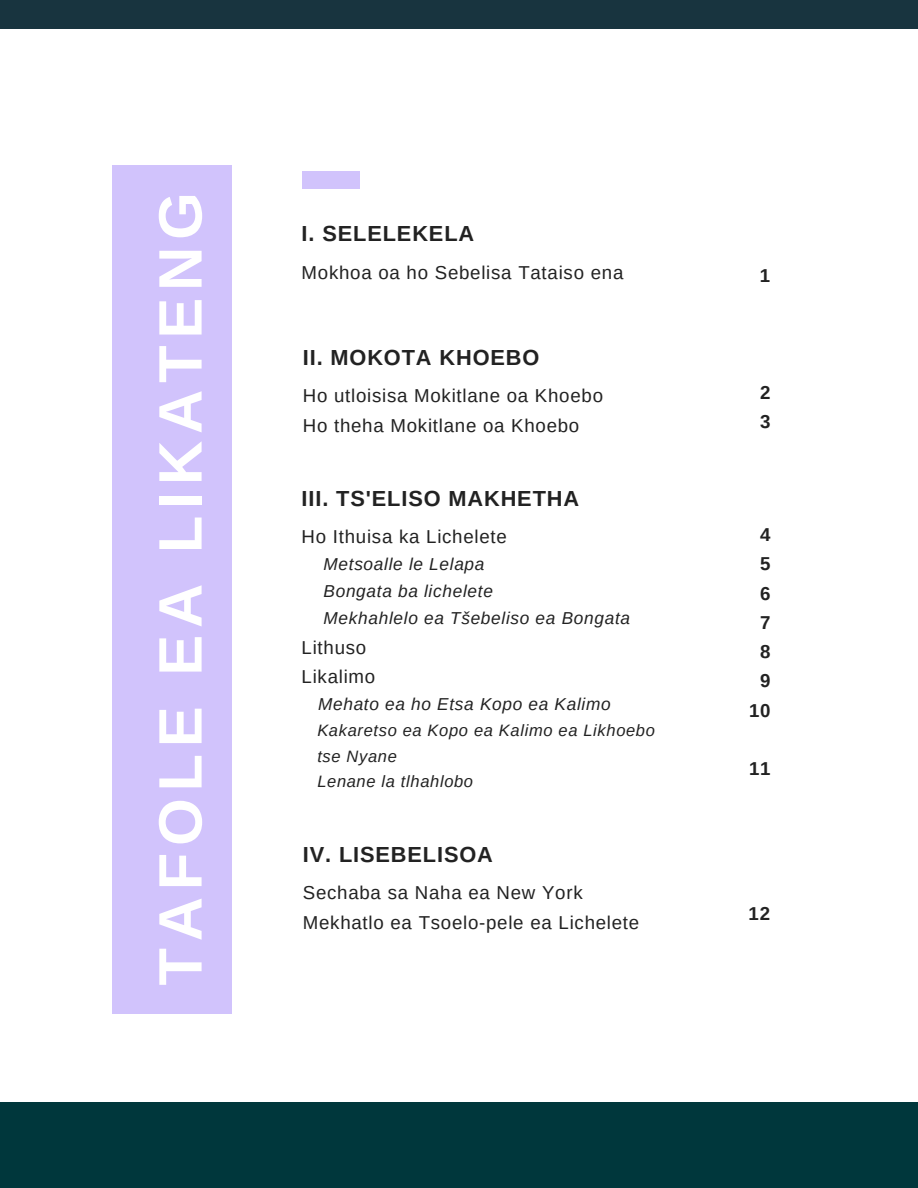
<style>
.page{position:relative;width:918px;height:1188px;background:#fff}
.page>*{position:absolute;margin:0;border:0;box-sizing:border-box;transform-origin:0 0}
.t1{font:700 61.35px "Arimo";letter-spacing:.11em;color:#fff}
.t2{font:700 21.75px "Arimo";letter-spacing:.04em;color:#222}
.t3{font:18.75px "Arimo";letter-spacing:.04em;color:#222}
.t4{font:700 18.75px "Arimo";color:#222}
.t5{font:italic 17.25px "Arimo";letter-spacing:.04em;color:#222}
.t6{font:italic 16.5px "Arimo";letter-spacing:.04em;color:#222}
</style>
<div class="page">
<div style="left:112px;top:165px;width:119px;height:849px;background:#d1c3fc"></div>
<div style="left:0;top:1102px;width:918px;height:86px;background:#00373c"></div>
<div style="left:0;top:0;width:918px;height:28px;background:#18343f"></div>
<div style="left:302px;top:172px;width:57px;height:17px;background:#d1c3fc"></div>
<p class="t1" style="left:146px;top:986px;width:795px;rotate:-90deg">TAFOLE EA LIKATENG</p>
<p class="t2" style="left:302px;top:221px;width:174px">I. SELELEKELA</p>
<p class="t3" style="left:302px;top:262px;width:323px">Mokhoa oa ho Sebelisa Tataiso ena</p>
<p class="t4" style="left:760px;top:265px;width:12px">1</p>
<p class="t2" style="left:303px;top:345px;width:238px">II. MOKOTA KHOEBO</p>
<p class="t3" style="left:303px;top:385px;width:302px">Ho utloisisa Mokitlane oa Khoebo</p>
<p class="t3" style="left:303px;top:415px;width:278px">Ho theha Mokitlane oa Khoebo</p>
<p class="t2" style="left:302px;top:486px;width:279px">III. TS'ELISO MAKHETHA</p>
<p class="t3" style="left:302px;top:526px;width:207px">Ho Ithuisa ka Lichelete</p>
<p class="t5" style="left:324px;top:555px;width:163px">Metsoalle le Lelapa</p>
<p class="t5" style="left:324px;top:582px;width:171px">Bongata ba lichelete</p>
<p class="t5" style="left:324px;top:609px;width:308px">Mekhahlelo ea Tšebeliso ea Bongata</p>
<p class="t3" style="left:302px;top:637px;width:66px">Lithuso</p>
<p class="t3" style="left:302px;top:666px;width:75px">Likalimo</p>
<p class="t5" style="left:318px;top:694px;width:294px">Mehato ea ho Etsa Kopo ea Kalimo</p>
<p class="t6" style="left:317px;top:721px;width:339px">Kakaretso ea Kopo ea Kalimo ea Likhoebo</p>
<p class="t6" style="left:317px;top:747px;width:81px">tse Nyane</p>
<p class="t6" style="left:317px;top:772px;width:157px">Lenane la tlhahlobo</p>
<p class="t2" style="left:303px;top:842px;width:192px">IV. LISEBELISOA</p>
<p class="t3" style="left:303px;top:882px;width:281px">Sechaba sa Naha ea New York</p>
<p class="t3" style="left:303px;top:912px;width:338px">Mekhatlo ea Tsoelo-pele ea Lichelete</p>
<p class="t4" style="left:760px;top:382px;width:12px">2</p>
<p class="t4" style="left:760px;top:411px;width:12px">3</p>
<p class="t4" style="left:760px;top:524px;width:12px">4</p>
<p class="t4" style="left:760px;top:553px;width:12px">5</p>
<p class="t4" style="left:760px;top:583px;width:12px">6</p>
<p class="t4" style="left:760px;top:612px;width:12px">7</p>
<p class="t4" style="left:760px;top:641px;width:12px">8</p>
<p class="t4" style="left:760px;top:670px;width:12px">9</p>
<p class="t4" style="left:749px;top:700px;width:23px">10</p>
<p class="t4" style="left:749px;top:758px;width:23px">11</p>
<p class="t4" style="left:749px;top:903px;width:23px">12</p>
</div>
